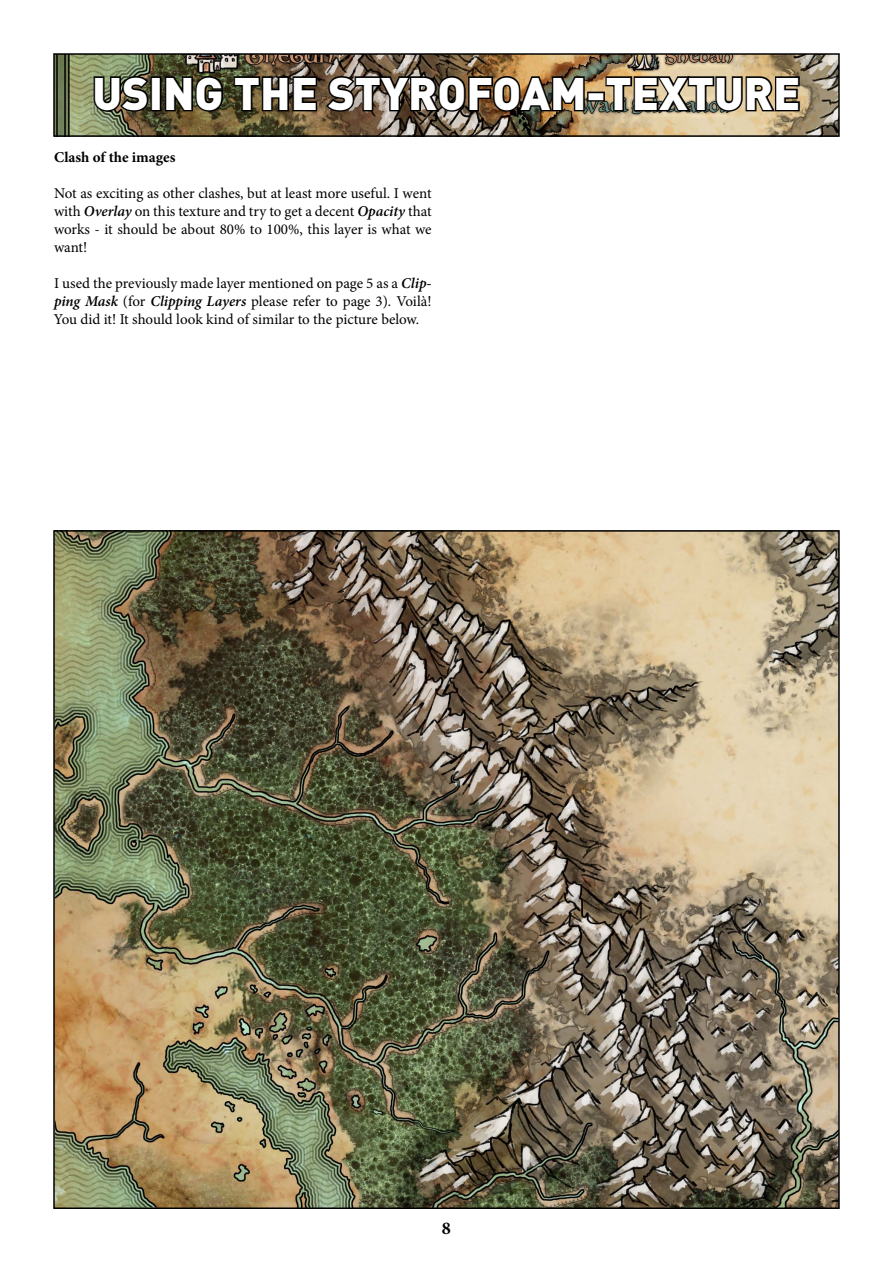
<style>
.page{position:relative;width:893px;height:1263px;background:#fff}
.page>*{position:absolute;margin:0;border:0;box-sizing:border-box;transform-origin:0 0}
.t1{font:900 45px "DIN Pro";color:#fff}
.t2{font:700 18px "Minion Pro";color:#000}
.t3{font:15px/18px "Minion Pro";letter-spacing:-.005em;color:#000;text-align:justify}
.t4{font:700 15px "Minion Pro";color:#000}
.s1{font-weight:600;font-style:italic}
</style>
<div class="page">
<img style="left:56px;top:56px;width:781px;height:78px">
<div style="left:53px;top:53px;width:787px;height:84px;border:2px solid #000"></div>
<svg style="left:92px;top:75px;width:59px;height:38px"></svg>
<div style="left:151px;top:76px;width:10px;height:35px;border:3px solid #000"></div>
<svg style="left:163px;top:75px;width:62px;height:38px"></svg>
<img style="left:232px;top:74px;width:354px;height:40px">
<div style="left:587px;top:92px;width:18px;height:10px;border:3px solid #000"></div>
<img style="left:604px;top:75px;width:197px;height:39px">
<img style="left:56px;top:533px;width:781px;height:673px">
<h1 class="t1" style="left:92px;top:63px;width:710px">USING THE STYROFOAM-TEXTURE</h1>
<p class="t4" style="left:54px;top:146px;width:123px">Clash of the images</p>
<p class="t3" style="left:54px;top:184px;width:379px">Not as exciting as other clashes, but at least more useful. I went with <span class="s1">Overlay</span> on this texture and try to get a decent <span class="s1">Opacity</span> that works - it should be about 80% to 100%, this layer is what we want!</p>
<p class="t3" style="left:54px;top:274px;width:379px">I used the previously made layer mentioned on page 5 as a <span class="s1">Clip&shy;ping Mask</span> (for <span class="s1">Clipping Layers</span> please refer to page 3). Voilà!<br>You did it! It should look kind of similar to the picture below.</p>
<p class="t2" style="left:442px;top:1215px;width:10px">8</p>
</div>
